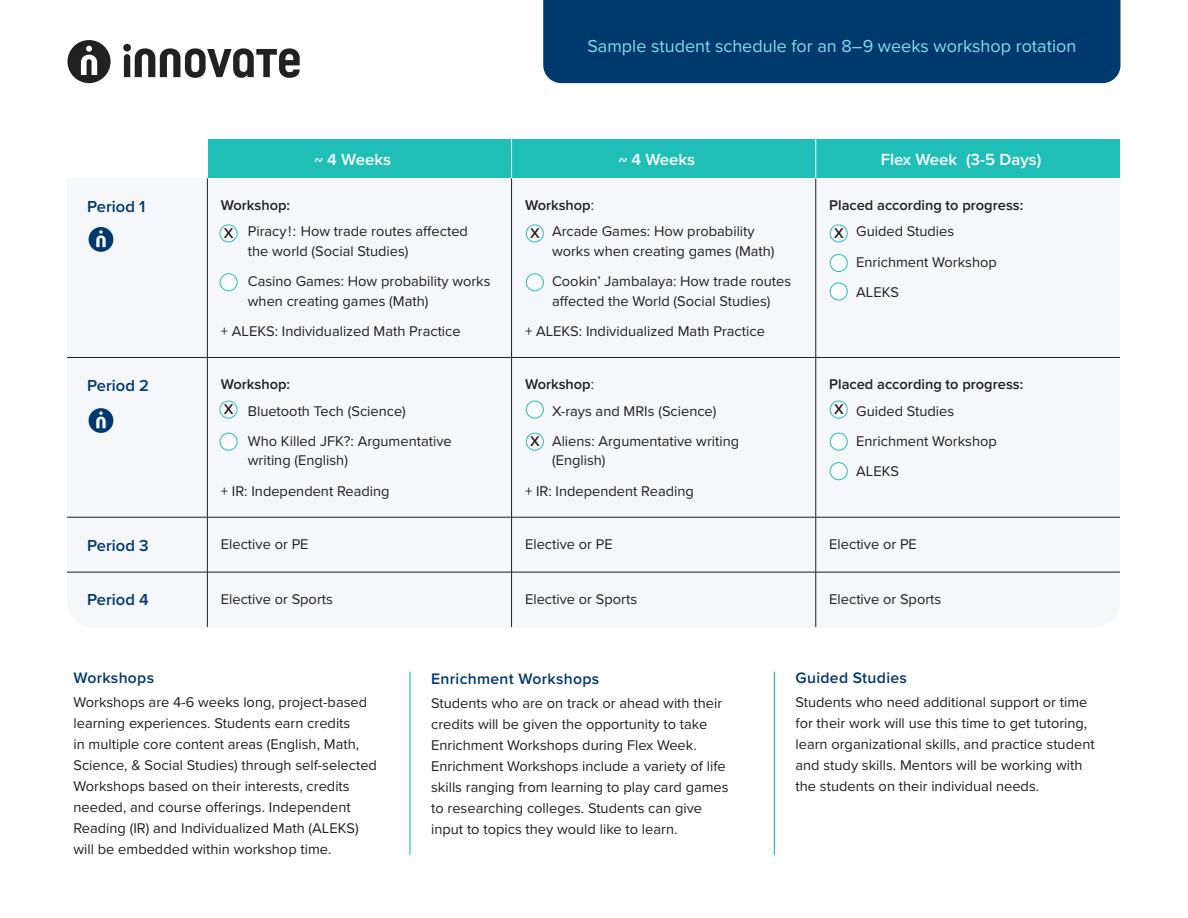
<style>
.page{position:relative;width:1188px;height:918px;background:#fff}
.page>*{position:absolute;margin:0;border:0;box-sizing:border-box;transform-origin:0 0}
.t1{font:18px "Proxima Nova";color:#82dee9}
.t2{font:600 16.65px "Proxima Nova";color:#fff}
.t3{font:600 16.5px "Proxima Nova";color:#00396e}
.t4{font:600 15.75px "Proxima Nova";letter-spacing:.02em;color:#00396e}
.t5{font:14.7px/21px "Proxima Nova";color:#231f20}
.t6{font:600 14.7px "Proxima Nova";color:#231f20}
.s1{font-weight:400}
</style>
<div class="page">
<div style="left:67px;top:137px;width:1053px;height:491px;background:#f5f7fa;border-radius:27px"></div>
<div style="left:543px;top:0;width:577px;height:83px;background:#00396e"></div>
<div style="left:123px;top:44px;width:8px;height:7px;background:#212121;border-radius:50%"></div>
<svg style="left:124px;top:48px;width:176px;height:30px"></svg>
<svg style="left:67px;top:40px;width:44px;height:43px"></svg>
<hr style="left:409px;top:672px;width:2px;height:183px;background:#1fbfb8">
<hr style="left:774px;top:672px;width:1px;height:183px;background:#1fbfb8">
<div style="left:68px;top:139px;width:1052px;height:38px;background:#1fbfb8"></div>
<hr style="left:207px;top:178px;width:1px;height:179px;background:#231f20">
<hr style="left:511px;top:178px;width:1px;height:179px;background:#231f20">
<hr style="left:816px;top:178px;width:1px;height:179px;background:#231f20">
<hr style="left:67px;top:357px;width:140px;height:1px;background:#231f20">
<hr style="left:207px;top:357px;width:305px;height:1px;background:#231f20">
<hr style="left:207px;top:358px;width:1px;height:159px;background:#231f20">
<hr style="left:512px;top:357px;width:304px;height:1px;background:#231f20">
<hr style="left:511px;top:358px;width:1px;height:159px;background:#231f20">
<hr style="left:816px;top:357px;width:304px;height:1px;background:#231f20">
<hr style="left:816px;top:358px;width:1px;height:159px;background:#231f20">
<hr style="left:67px;top:517px;width:140px;height:1px;background:#231f20">
<hr style="left:207px;top:517px;width:305px;height:1px;background:#231f20">
<hr style="left:207px;top:517px;width:1px;height:55px;background:#231f20">
<hr style="left:512px;top:517px;width:304px;height:1px;background:#231f20">
<hr style="left:511px;top:517px;width:1px;height:55px;background:#231f20">
<hr style="left:816px;top:517px;width:304px;height:1px;background:#231f20">
<hr style="left:816px;top:517px;width:1px;height:55px;background:#231f20">
<hr style="left:67px;top:572px;width:140px;height:1px;background:#231f20">
<hr style="left:207px;top:572px;width:305px;height:1px;background:#231f20">
<hr style="left:207px;top:572px;width:1px;height:55px;background:#231f20">
<hr style="left:512px;top:572px;width:304px;height:1px;background:#231f20">
<hr style="left:511px;top:572px;width:1px;height:55px;background:#231f20">
<hr style="left:816px;top:572px;width:304px;height:1px;background:#231f20">
<hr style="left:816px;top:572px;width:1px;height:55px;background:#231f20">
<hr style="left:207px;top:138px;width:1px;height:40px;background:#fff">
<hr style="left:511px;top:138px;width:1px;height:40px;background:#fff">
<hr style="left:816px;top:138px;width:1px;height:40px;background:#fff">
<div style="left:57px;top:131px;width:150px;height:47px;background:#fff"></div>
<div style="left:830px;top:254px;width:17px;height:17px;background:#fff;border-radius:50%"></div>
<div style="left:830px;top:254px;width:18px;height:18px;border:1px solid #1fbfb8;border-radius:50%"></div>
<div style="left:830px;top:283px;width:17px;height:17px;background:#fff;border-radius:50%"></div>
<div style="left:830px;top:283px;width:18px;height:17px;border:1px solid #1fbfb8;border-radius:50%"></div>
<div style="left:220px;top:433px;width:17px;height:17px;background:#fff;border-radius:50%"></div>
<div style="left:220px;top:433px;width:18px;height:18px;border:1px solid #1fbfb8;border-radius:50%"></div>
<div style="left:830px;top:433px;width:17px;height:17px;background:#fff;border-radius:50%"></div>
<div style="left:830px;top:433px;width:18px;height:18px;border:1px solid #1fbfb8;border-radius:50%"></div>
<div style="left:830px;top:463px;width:17px;height:17px;background:#fff;border-radius:50%"></div>
<div style="left:830px;top:462px;width:18px;height:18px;border:1px solid #1fbfb8;border-radius:50%"></div>
<div style="left:526px;top:433px;width:17px;height:17px;background:#fff;border-radius:50%"></div>
<div style="left:526px;top:433px;width:18px;height:18px;border:1px solid #1fbfb8;border-radius:50%"></div>
<div style="left:220px;top:401px;width:17px;height:17px;background:#fff;border-radius:50%"></div>
<div style="left:220px;top:401px;width:17px;height:18px;border:1px solid #1fbfb8;border-radius:50%"></div>
<div style="left:220px;top:225px;width:17px;height:17px;background:#fff;border-radius:50%"></div>
<div style="left:220px;top:225px;width:17px;height:17px;border:1px solid #1fbfb8;border-radius:50%"></div>
<div style="left:526px;top:225px;width:17px;height:17px;background:#fff;border-radius:50%"></div>
<div style="left:526px;top:225px;width:18px;height:17px;border:1px solid #1fbfb8;border-radius:50%"></div>
<div style="left:830px;top:225px;width:17px;height:17px;background:#fff;border-radius:50%"></div>
<div style="left:830px;top:225px;width:18px;height:17px;border:1px solid #1fbfb8;border-radius:50%"></div>
<div style="left:830px;top:401px;width:17px;height:17px;background:#fff;border-radius:50%"></div>
<div style="left:830px;top:401px;width:18px;height:18px;border:1px solid #1fbfb8;border-radius:50%"></div>
<svg style="left:89px;top:227px;width:24px;height:25px"></svg>
<svg style="left:89px;top:408px;width:24px;height:25px"></svg>
<div style="left:526px;top:401px;width:17px;height:17px;background:#fff;border-radius:50%"></div>
<div style="left:526px;top:401px;width:18px;height:18px;border:1px solid #1fbfb8;border-radius:50%"></div>
<div style="left:526px;top:274px;width:17px;height:17px;background:#fff;border-radius:50%"></div>
<div style="left:526px;top:273px;width:18px;height:18px;border:1px solid #1fbfb8;border-radius:50%"></div>
<div style="left:220px;top:274px;width:17px;height:17px;background:#fff;border-radius:50%"></div>
<div style="left:220px;top:273px;width:18px;height:18px;border:1px solid #1fbfb8;border-radius:50%"></div>
<p class="t1" style="left:587px;top:33px;width:490px">Sample student schedule for an 8–9 weeks workshop rotation</p>
<p class="t2" style="left:315px;top:147px;width:78px">~ 4 Weeks</p>
<p class="t2" style="left:619px;top:147px;width:78px">~ 4 Weeks</p>
<p class="t2" style="left:881px;top:147px;width:162px">Flex Week (3-5 Days)</p>
<p class="t6" style="left:829px;top:194px;width:196px">Placed according to progress:</p>
<p class="t5" style="left:856px;top:220px;width:100px">Guided Studies</p>
<p class="t5" style="left:856px;top:251px;width:142px">Enrichment Workshop</p>
<p class="t5" style="left:856px;top:281px;width:44px">ALEKS</p>
<p class="t3" style="left:87px;top:194px;width:60px">Period 1</p>
<p class="t6" style="left:221px;top:194px;width:71px">Workshop:</p>
<p class="t5" style="left:248px;top:221px;width:222px;line-height:19.5px">Piracy!: How trade routes affected the world (Social Studies)</p>
<p class="t5" style="left:248px;top:271px;width:244px;line-height:19.5px">Casino Games: How probability works when creating games (Math)</p>
<p class="t5" style="left:221px;top:320px;width:241px">+ ALEKS: Individualized Math Practice</p>
<p class="t6" style="left:525px;top:194px;width:71px">Workshop<span class="s1">:</span></p>
<p class="t5" style="left:552px;top:221px;width:224px;line-height:19.5px">Arcade Games: How probability works when creating games (Math)</p>
<p class="t5" style="left:552px;top:271px;width:241px;line-height:19.5px">Cookin’ Jambalaya: How trade routes affected the World (Social Studies)</p>
<p class="t5" style="left:525px;top:320px;width:241px">+ ALEKS: Individualized Math Practice</p>
<p class="t6" style="left:224px;top:222px;width:11px">X</p>
<p class="t6" style="left:530px;top:222px;width:11px">X</p>
<p class="t6" style="left:834px;top:222px;width:11px">X</p>
<p class="t3" style="left:87px;top:373px;width:63px">Period 2</p>
<p class="t6" style="left:221px;top:373px;width:71px">Workshop:</p>
<p class="t5" style="left:248px;top:399px;width:160px">Bluetooth Tech (Science)</p>
<p class="t5" style="left:248px;top:431px;width:205px;line-height:19.5px">Who Killed JFK?: Argumentative writing (English)</p>
<p class="t5" style="left:221px;top:480px;width:170px">+ IR: Independent Reading</p>
<p class="t6" style="left:224px;top:398px;width:11px">X</p>
<p class="t6" style="left:525px;top:373px;width:71px">Workshop<span class="s1">:</span></p>
<p class="t5" style="left:552px;top:399px;width:166px">X-rays and MRIs (Science)</p>
<p class="t5" style="left:552px;top:431px;width:189px;line-height:19.5px">Aliens: Argumentative writing (English)</p>
<p class="t5" style="left:525px;top:480px;width:170px">+ IR: Independent Reading</p>
<p class="t6" style="left:530px;top:431px;width:11px">X</p>
<p class="t6" style="left:829px;top:373px;width:196px">Placed according to progress:</p>
<p class="t5" style="left:856px;top:399px;width:100px">Guided Studies</p>
<p class="t5" style="left:856px;top:430px;width:142px">Enrichment Workshop</p>
<p class="t5" style="left:856px;top:460px;width:44px">ALEKS</p>
<p class="t6" style="left:834px;top:398px;width:11px">X</p>
<p class="t3" style="left:87px;top:533px;width:63px">Period 3</p>
<p class="t5" style="left:221px;top:533px;width:89px">Elective or PE</p>
<p class="t5" style="left:525px;top:533px;width:89px">Elective or PE</p>
<p class="t5" style="left:829px;top:533px;width:89px">Elective or PE</p>
<p class="t3" style="left:87px;top:588px;width:63px">Period 4</p>
<p class="t5" style="left:221px;top:588px;width:114px">Elective or Sports</p>
<p class="t5" style="left:525px;top:588px;width:114px">Elective or Sports</p>
<p class="t5" style="left:829px;top:588px;width:114px">Elective or Sports</p>
<p class="t4" style="left:73px;top:666px;width:82px">Workshops</p>
<p class="t5" style="left:73px;top:691px;width:305px">Workshops are 4-6 weeks long, project-based learning experiences. Students earn credits<br>in multiple core content areas (English, Math, Science, &amp; Social Studies) through self-selected Workshops based on their interests, credits needed, and course offerings. Independent Reading (IR) and Individualized Math (ALEKS) will be embedded within workshop time.</p>
<p class="t4" style="left:431px;top:667px;width:170px">Enrichment Workshops</p>
<p class="t5" style="left:431px;top:692px;width:299px">Students who are on track or ahead with their credits will be given the opportunity to take Enrichment Workshops during Flex Week.<br>Enrichment Workshops include a variety of life skills ranging from learning to play card games to researching colleges. Students can give input to topics they would like to learn.</p>
<p class="t4" style="left:796px;top:666px;width:113px">Guided Studies</p>
<p class="t5" style="left:796px;top:691px;width:301px">Students who need additional support or time for their work will use this time to get tutoring, learn organizational skills, and practice student and study skills. Mentors will be working with the students on their individual needs.</p>
</div>
